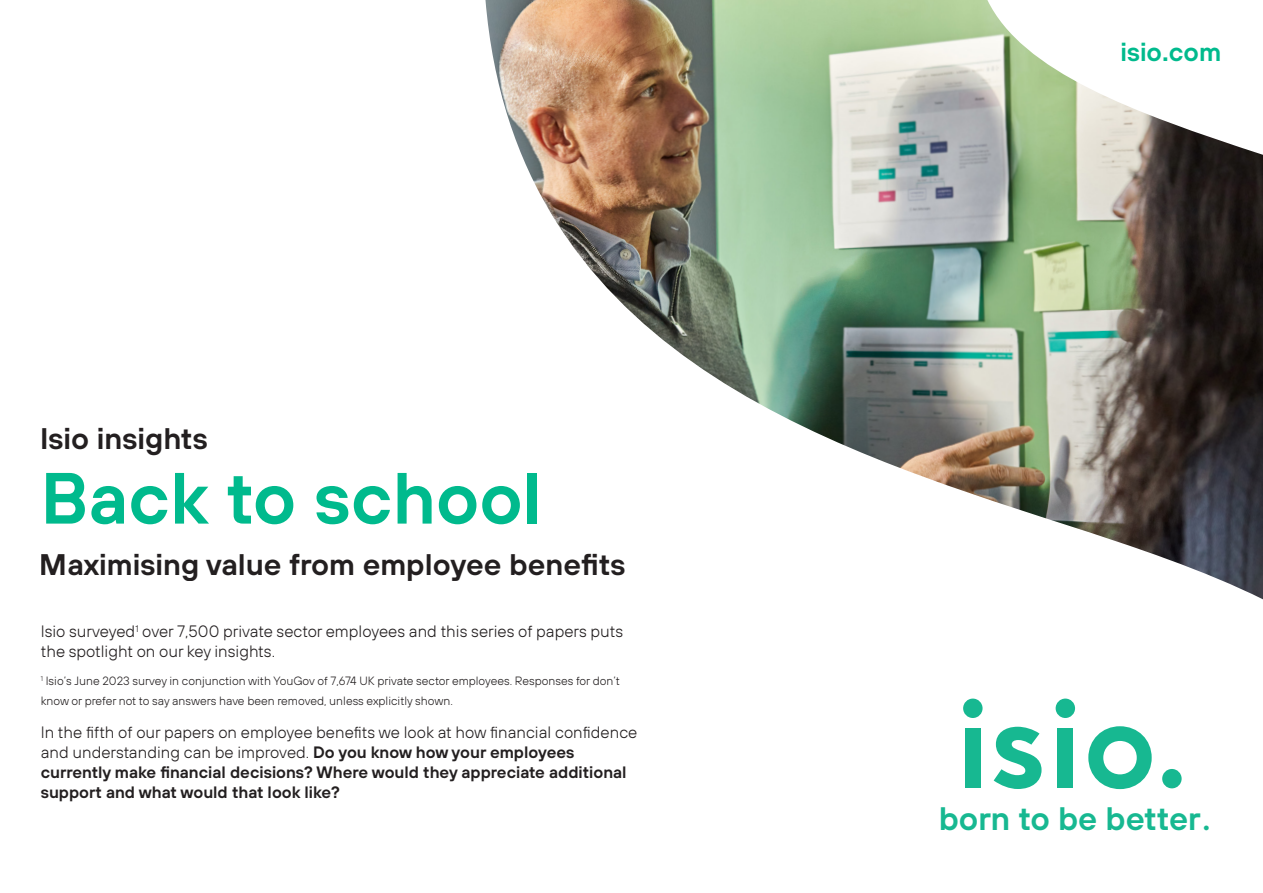
<style>
.page{position:relative;width:1263px;height:893px;background:#fff}
.page>*{position:absolute;margin:0;border:0;box-sizing:border-box;transform-origin:0 0}
.Main_body{font:600 72.3px "TT Hoves";color:#00ba8d}
.t1{font:600 32.55px "TT Hoves";color:#17b891}
.Heading{font:600 29.7px "TT Hoves";color:#231f20}
.Main_body-2{font:600 25.8px "TT Hoves";color:#00ba8d}
.Main_body-3{font:600 16.5px/19.8px "TT Hoves";color:#231f20}
.Main_body-4{font:300 16.5px/19.8px "TT Hoves";color:#231f20}
.Main_body-5{font:300 12px/19.8px "TT Hoves";color:#231f20}
.s1{font-weight:300}
.s2{font-family:"Trebuchet MS";font-weight:400}
</style>
<div class="page">
<img style="left:485px;top:0;width:778px;height:599px">
<div style="left:965px;top:728px;width:15px;height:59px;background:#17b891"></div>
<svg style="left:1088px;top:726px;width:64px;height:63px"></svg>
<div style="left:1162px;top:769px;width:19px;height:19px;background:#17b891;border-radius:50%"></div>
<div style="left:1058px;top:728px;width:15px;height:59px;background:#17b891"></div>
<svg style="left:994px;top:727px;width:47px;height:62px"></svg>
<div style="left:1056px;top:699px;width:19px;height:19px;background:#17b891;border-radius:50%"></div>
<div style="left:963px;top:699px;width:19px;height:19px;background:#17b891;border-radius:50%"></div>
<p class="Heading" style="left:40px;top:419px;width:169px">Isio insights</p>
<p class="Main_body" style="left:41px;top:451px;width:503px">Back to school</p>
<h3 class="Heading" style="left:40px;top:545px;width:587px">Maximising value from employee benefits</h3>
<p class="Main_body-4" style="left:41px;top:621px;width:584px">Isio surveyed<sup>1</sup> over 7,500 private sector employees and this series of papers puts the spotlight on our key insights.</p>
<p class="Main_body-5" style="left:41px;top:671px;width:581px"><sup>1</sup> Isio’s June 2023 survey in conjunction with YouGov of 7,674 UK private sector employees. Responses for don’t know or prefer not to say answers have been removed, unless explicitly shown.</p>
<p class="Main_body-3" style="left:41px;top:722px;width:598px"><span class="s1">In the fifth of our papers on employee benefits we look at how financial confidence and understanding can be improved.</span> Do you know how your employees currently make financial decisions? Where would they appreciate additional support and what would that look like?</p>
<p class="Main_body-2" style="left:1120px;top:35px;width:102px">isio.com</p>
<p class="t1" style="left:939px;top:797px;width:275px">born to be better<span class="s2">.</span></p>
</div>
